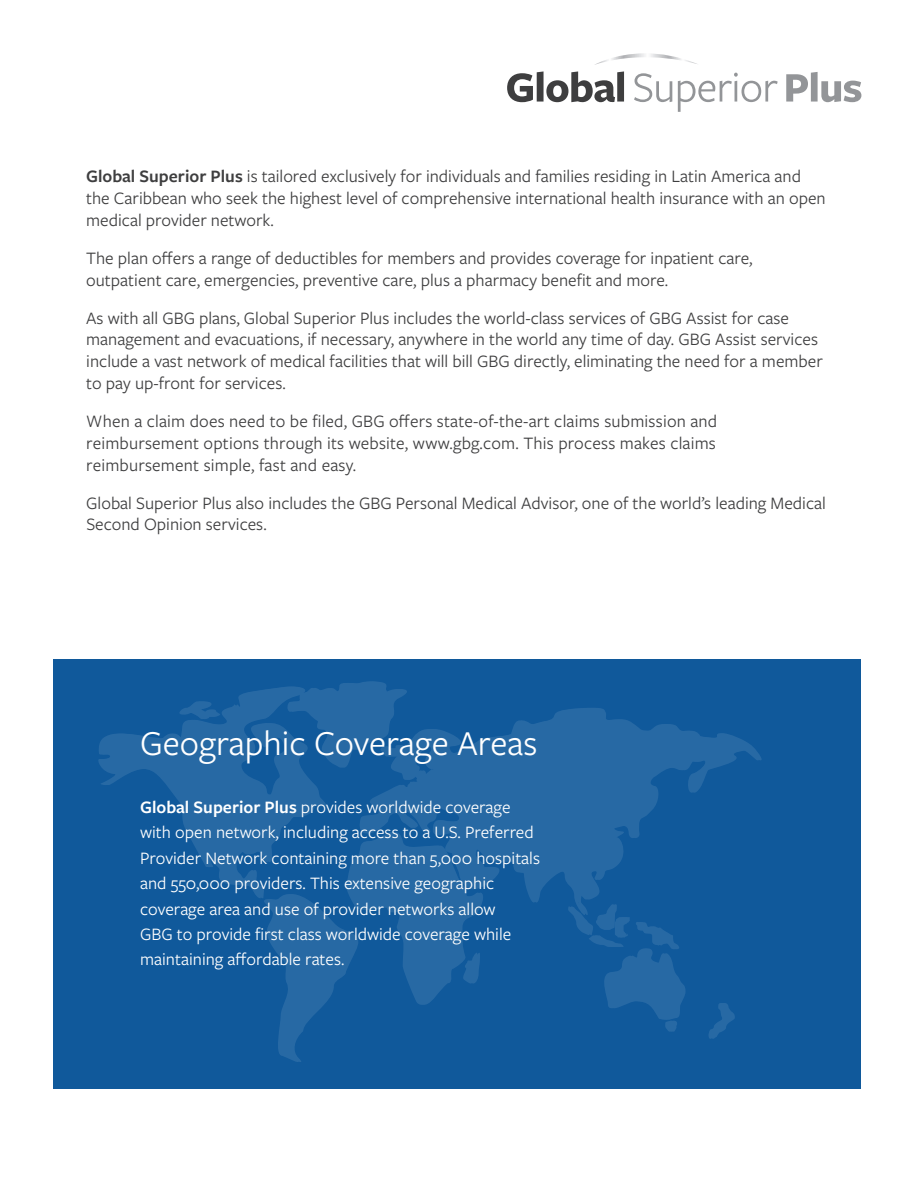
<style>
.page{position:relative;width:918px;height:1188px;background:#fff}
.page>*{position:absolute;margin:0;border:0;box-sizing:border-box;transform-origin:0 0}
.t1{font:36.3px "Freight Sans Pro";color:#fff}
.t2{font:18.15px/21.8px "Freight Sans Pro";color:#3e3e3f}
.t3{font:18.15px/25.3px "Freight Sans Pro";color:#fff}
.s1{font-weight:600}
</style>
<div class="page">
<div style="left:54px;top:659px;width:807px;height:430px;background:#10599b"></div>
<svg style="left:98px;top:687px;width:228px;height:211px"></svg>
<svg style="left:360px;top:708px;width:402px;height:196px;fill:#2769a4"></svg>
<svg style="left:264px;top:827px;width:223px;height:235px"></svg>
<svg style="left:708px;top:1003px;width:27px;height:36px"></svg>
<svg style="left:286px;top:681px;width:146px;height:119px"></svg>
<svg style="left:568px;top:904px;width:118px;height:128px"></svg>
<svg style="left:176px;top:701px;width:44px;height:18px"></svg>
<svg style="left:507px;top:71px;width:117px;height:32px"></svg>
<svg style="left:634px;top:73px;width:38px;height:29px"></svg>
<svg style="left:678px;top:73px;width:100px;height:39px"></svg>
<svg style="left:595px;top:53px;width:102px;height:12px"></svg>
<svg style="left:786px;top:72px;width:75px;height:30px"></svg>
<p class="t2" style="left:86px;top:165px;width:741px"><span class="s1">Global Superior Plus</span> is tailored exclusively for individuals and families residing in Latin America and the Caribbean who seek the highest level of comprehensive international health insurance with an open medical provider network.</p>
<p class="t2" style="left:86px;top:246px;width:668px">The plan offers a range of deductibles for members and provides coverage for inpatient care, outpatient care, emergencies, preventive care, plus a pharmacy benefit and more.</p>
<p class="t2" style="left:86px;top:306px;width:738px">As with all GBG plans, Global Superior Plus includes the world-class services of GBG Assist for case management and evacuations, if necessary, anywhere in the world any time of day. GBG Assist services include a vast network of medical facilities that will bill GBG directly, eliminating the need for a member to pay up-front for services.</p>
<p class="t2" style="left:86px;top:410px;width:633px;text-align:justify">When a claim does need to be filed, GBG offers state-of-the-art claims submission and reimbursement options through its website, www.gbg.com. This process makes claims reimbursement simple, fast and easy.</p>
<p class="t2" style="left:86px;top:491px;width:741px">Global Superior Plus also includes the GBG Personal Medical Advisor, one of the world’s leading Medical<br>Second Opinion services.</p>
<h1 class="t1" style="left:140px;top:719px;width:399px">Geographic Coverage Areas</h1>
<p class="t3" style="left:140px;top:794px;width:401px"><span class="s1">Global Superior Plus</span> provides worldwide coverage with open network, including access to a U.S. Preferred Provider Network containing more than 5,000 hospitals and 550,000 providers. This extensive geographic coverage area and use of provider networks allow<br>GBG to provide first class worldwide coverage while maintaining affordable rates.</p>
</div>
